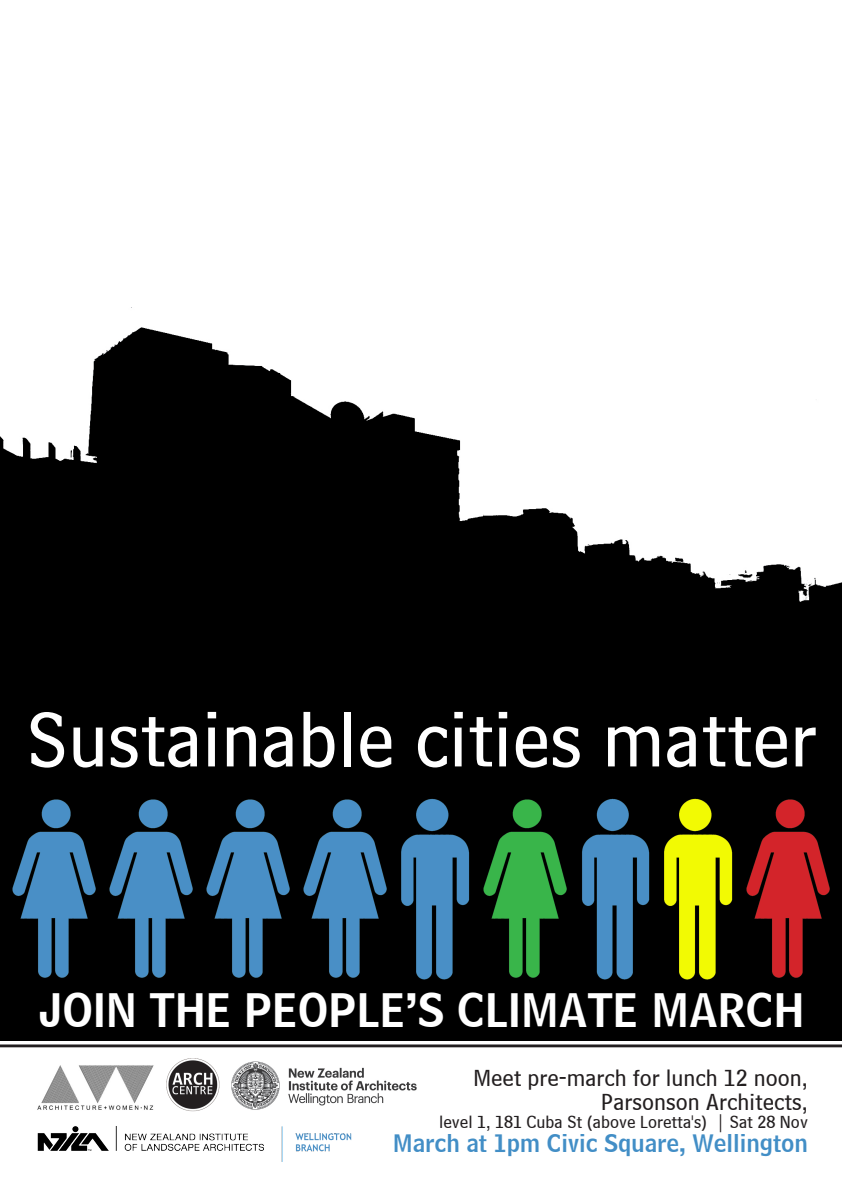
<style>
.page{position:relative;width:842px;height:1191px;background:#fff}
.page>*{position:absolute;margin:0;border:0;box-sizing:border-box;transform-origin:0 0}
.t1{font:80px "Bell Centennial BT Sub Caption";color:#fff}
.t2{font:46px "Bell Centennial BT Name And Number";color:#fff}
.t3{font:24px "Bell Centennial BT Sub Caption";color:#231f20}
.t4{font:24px "Bell Centennial BT Name And Number";color:#428ec6}
.t5{font:18px "Bell Centennial BT Sub Caption";color:#231f20}
</style>
<div class="page">
<img style="left:231px;top:1061px;width:186px;height:49px">
<div style="left:0;top:692px;width:842px;height:348px;background:#000"></div>
<img style="left:166px;top:1058px;width:54px;height:54px">
<img style="left:0;top:307px;width:842px;height:385px">
<svg style="left:0;top:1044px;width:842px;height:3px;background:#464344"></svg>
<img style="left:6px;top:794px;width:830px;height:189px">
<img style="left:37px;top:1065px;width:117px;height:45px">
<img style="left:37px;top:1126px;width:315px;height:36px">
<p class="t1" style="left:27px;top:690px;width:791px">Sustainable cities matter</p>
<p class="t2" style="left:39px;top:980px;width:767px">JOIN THE PEOPLE’S CLIMATE MARCH</p>
<p class="t3" style="left:474px;top:1063px;width:336px">Meet pre-march for lunch 12 noon,</p>
<p class="t3" style="left:601px;top:1087px;width:208px">Parsonson Architects,</p>
<p class="t5" style="left:439px;top:1111px;width:370px">level 1, 181 Cuba St (above Loretta's) | Sat 28 Nov</p>
<p class="t4" style="left:393px;top:1128px;width:417px">March at 1pm Civic Square, Wellington</p>
</div>
